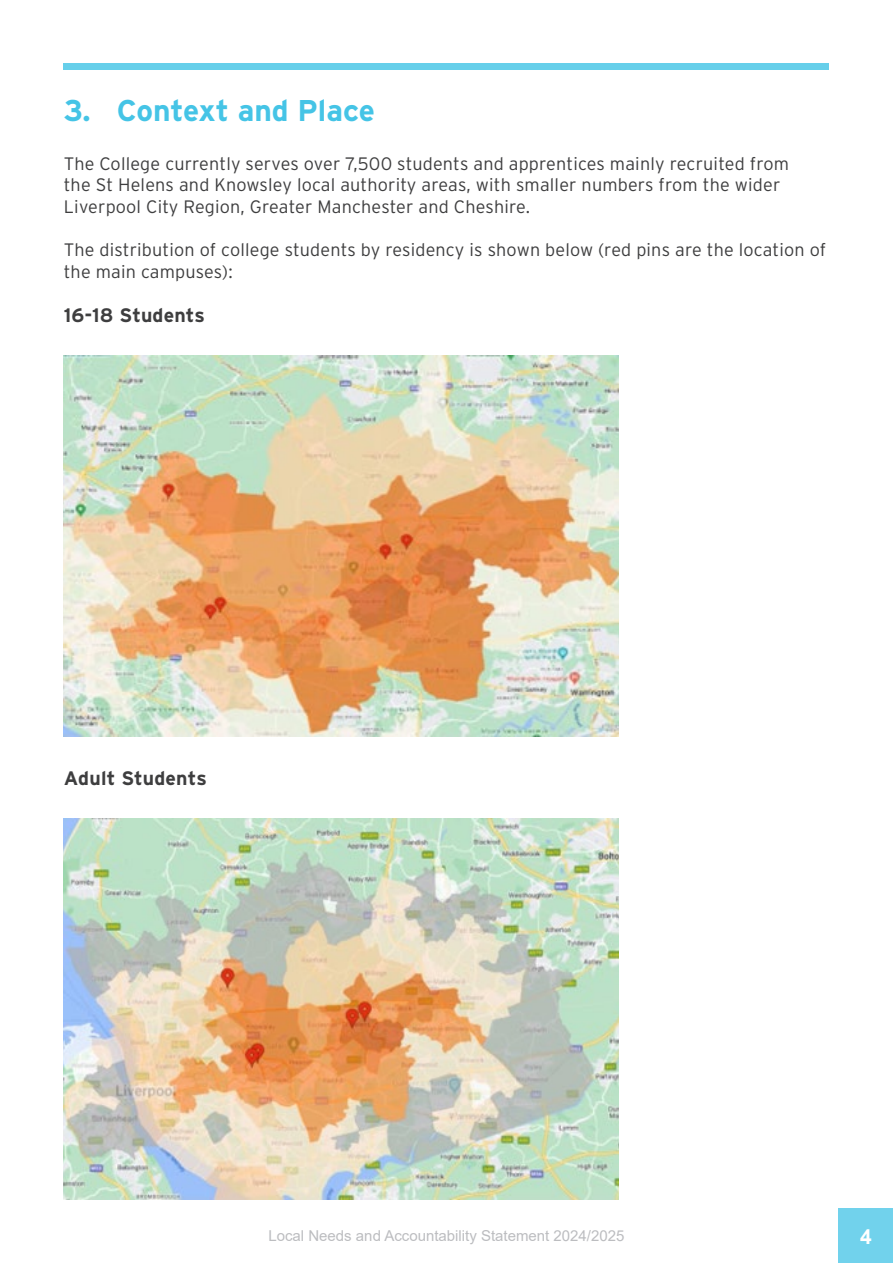
<style>
.page{position:relative;width:893px;height:1263px;background:#fff}
.page>*{position:absolute;margin:0;border:0;box-sizing:border-box;transform-origin:0 0}
.t1{font:700 30px "Interstate";color:#45c4e6}
.t2{font:700 21px "Arial";color:#fff}
.t3{font:700 19.5px "Interstate";letter-spacing:.01em;color:#3e3e3f}
.t4{font:300 18px/21.6px "Interstate";letter-spacing:.01em;color:#3e3e3f}
.t5{font:15px "Arial";color:#bcbdc0}
</style>
<div class="page">
<div style="left:839px;top:1209px;width:54px;height:54px;background:#71d2ec"></div>
<div style="left:64px;top:64px;width:765px;height:6px;background:#66cfea"></div>
<img style="left:64px;top:356px;width:554px;height:380px">
<img style="left:64px;top:819px;width:554px;height:380px">
<p class="t1" style="left:64px;top:94px;width:313px">3. Context and Place</p>
<p class="t4" style="left:64px;top:152px;width:727px">The College currently serves over 7,500 students and apprentices mainly recruited from the St Helens and Knowsley local authority areas, with smaller numbers from the wider<br>Liverpool City Region, Greater Manchester and Cheshire.</p>
<p class="t4" style="left:64px;top:239px;width:764px">The distribution of college students by residency is shown below (red pins are the location of the main campuses):</p>
<p class="t3" style="left:64px;top:305px;width:143px">16-18 Students</p>
<p class="t3" style="left:64px;top:767px;width:145px">Adult Students</p>
<p class="t5" style="left:268px;top:1226px;width:358px">Local Needs and Accountability Statement 2024/2025</p>
<p class="t2" style="left:860px;top:1221px;width:13px">4</p>
</div>
